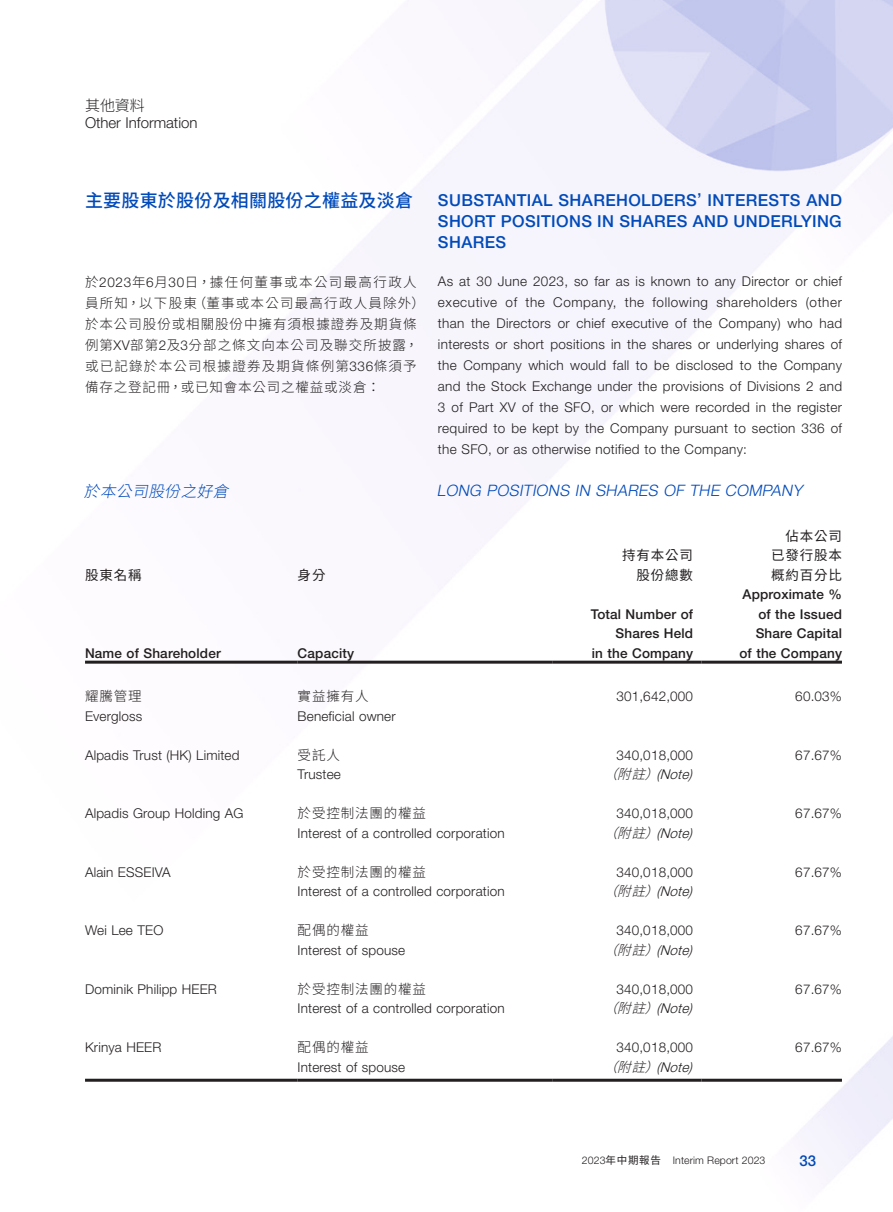
<style>
.page{position:relative;width:893px;height:1212px;background:#fff}
.page>*{position:absolute;margin:0;border:0;box-sizing:border-box;transform-origin:0 0}
.C_Heading_1{font:500 18px "Source Han Sans TC";letter-spacing:.015em;color:#004aba}
.Heading_1{font:500 16.5px/21px "Helvetica Neue LT Std";letter-spacing:.02em;color:#004aba;text-align:justify}
.Heading_2{font:italic 300 15.75px "Helvetica Neue LT Std";color:#004aba}
.C_Heading_2{font:italic 300 15.75px "Source Han Sans TC";color:#004aba}
.t1{font:300 15px "Helvetica Neue LT Std";color:#231f20}
.t2{font:300 15px "Source Han Sans TC";color:#231f20}
.t3{font:500 15px "Helvetica Neue LT Std";color:#004aba}
.Body_Text{font:300 13.5px/21px "Helvetica Neue LT Std";letter-spacing:.025em;color:#231f20;text-align:justify}
.C_Body_Text{font:300 13.5px "Helvetica Neue LT Std";letter-spacing:.015em;color:#231f20}
.C_Body_Text-2{font:300 13.5px/21px "Source Han Sans TC";letter-spacing:.07em;color:#231f20}
.C_Body_Text-3{font:500 13.5px "Helvetica Neue LT Std";letter-spacing:.015em;color:#231f20}
.C_Body_Text-4{font:italic 300 13.5px "Helvetica Neue LT Std";color:#231f20}
.C_Body_Text-5{font:13.5px "Source Han Sans TC";letter-spacing:.065em;color:#231f20}
.t4{font:300 10.5px "Helvetica Neue LT Std";letter-spacing:.01em;color:#231f20}
.s1{font-family:"Helvetica Neue LT Std"}
.s2{font-family:"Source Han Sans TC"}
.s3{font-family:"Source Han Sans TC";font-weight:400}
</style>
<div class="page">
<hr style="left:85px;top:661px;width:213px;height:3px;background:#231f20">
<hr style="left:298px;top:661px;width:255px;height:3px;background:#231f20">
<hr style="left:553px;top:661px;width:149px;height:3px;background:#231f20">
<hr style="left:702px;top:661px;width:140px;height:3px;background:#231f20">
<hr style="left:85px;top:1079px;width:213px;height:3px;background:#231f20">
<hr style="left:298px;top:1079px;width:255px;height:3px;background:#231f20">
<hr style="left:553px;top:1079px;width:149px;height:3px;background:#231f20">
<hr style="left:702px;top:1079px;width:140px;height:3px;background:#231f20">
<p class="t2" style="left:85px;top:97px;width:61px">其他資料</p>
<p class="t1" style="left:85px;top:114px;width:114px">Other Information</p>
<p class="C_Heading_1" style="left:85px;top:190px;width:329px">主要股東於股份及相關股份之權益及淡倉</p>
<p class="C_Body_Text-2" style="left:85px;top:272px;width:341px">於<span class="s1">2023</span>年<span class="s1">6</span>月<span class="s1">30</span>日，據任何董事或本公司最高行政人員所知，以下股東（董事或本公司最高行政人員除外）於本公司股份或相關股份中擁有須根據證券及期貨條例第<span class="s1">XV</span>部第<span class="s1">2</span>及<span class="s1">3</span>分部之條文向本公司及聯交所披露，或已記錄於本公司根據證券及期貨條例第<span class="s1">336</span>條須予備存之登記冊，或已知會本公司之權益或淡倉：</p>
<p class="C_Heading_2" style="left:84px;top:483px;width:154px">於本公司股份之好倉</p>
<p class="C_Body_Text-5" style="left:85px;top:567px;width:58px">股東名稱</p>
<p class="C_Body_Text-5" style="left:298px;top:567px;width:29px">身分</p>
<p class="C_Body_Text-3" style="left:85px;top:645px;width:137px">Name of Shareholder</p>
<p class="C_Body_Text-3" style="left:298px;top:645px;width:58px">Capacity</p>
<p class="Heading_1" style="left:438px;top:189px;width:405px">SUBSTANTIAL SHAREHOLDERS’ INTERESTS AND SHORT POSITIONS IN SHARES AND UNDERLYING SHARES</p>
<p class="Body_Text" style="left:438px;top:270px;width:406px">As at 30 June 2023, so far as is known to any Director or chief executive of the Company, the following shareholders (other than the Directors or chief executive of the Company) who had interests or short positions in the shares or underlying shares of the Company which would fall to be disclosed to the Company and the Stock Exchange under the provisions of Divisions 2 and 3 of Part XV of the SFO, or which were recorded in the register required to be kept by the Company pursuant to section 336 of the SFO, or as otherwise notified to the Company:</p>
<p class="Heading_2" style="left:437px;top:481px;width:370px">LONG POSITIONS IN SHARES OF THE COMPANY</p>
<p class="C_Body_Text-5" style="left:622px;top:547px;width:72px">持有本公司</p>
<p class="C_Body_Text-5" style="left:637px;top:567px;width:58px">股份總數</p>
<p class="C_Body_Text-3" style="left:591px;top:606px;width:104px">Total Number of</p>
<p class="C_Body_Text-3" style="left:615px;top:625px;width:79px">Shares Held</p>
<p class="C_Body_Text-3" style="left:592px;top:645px;width:103px">in the Company</p>
<p class="C_Body_Text-5" style="left:785px;top:528px;width:58px">佔本公司</p>
<p class="C_Body_Text-5" style="left:771px;top:547px;width:72px">已發行股本</p>
<p class="C_Body_Text-5" style="left:771px;top:567px;width:72px">概約百分比</p>
<p class="C_Body_Text-3" style="left:742px;top:586px;width:101px">Approximate %</p>
<p class="C_Body_Text-3" style="left:758px;top:606px;width:85px">of the Issued</p>
<p class="C_Body_Text-3" style="left:756px;top:625px;width:88px">Share Capital</p>
<p class="C_Body_Text-3" style="left:739px;top:645px;width:104px">of the Company</p>
<p class="C_Body_Text-2" style="left:85px;top:686px;width:58px">耀騰管理</p>
<p class="C_Body_Text-2" style="left:298px;top:686px;width:72px">實益擁有人</p>
<p class="C_Body_Text" style="left:616px;top:688px;width:78px">301,642,000</p>
<p class="C_Body_Text" style="left:795px;top:688px;width:48px">60.03%</p>
<p class="C_Body_Text" style="left:85px;top:707px;width:59px">Evergloss</p>
<p class="C_Body_Text" style="left:298px;top:707px;width:100px">Beneficial owner</p>
<p class="C_Body_Text" style="left:85px;top:746px;width:156px">Alpadis Trust (HK) Limited</p>
<p class="C_Body_Text-2" style="left:298px;top:744px;width:44px">受託人</p>
<p class="C_Body_Text" style="left:616px;top:746px;width:78px">340,018,000</p>
<p class="C_Body_Text" style="left:795px;top:746px;width:48px">67.67%</p>
<p class="C_Body_Text" style="left:298px;top:766px;width:45px">Trustee</p>
<p class="C_Body_Text-4" style="left:604px;top:766px;width:90px"><span class="s2">（附註）</span>(Note)</p>
<p class="C_Body_Text" style="left:85px;top:805px;width:160px">Alpadis Group Holding AG</p>
<p class="C_Body_Text-2" style="left:298px;top:803px;width:130px">於受控制法團的權益</p>
<p class="C_Body_Text" style="left:616px;top:805px;width:78px">340,018,000</p>
<p class="C_Body_Text" style="left:795px;top:805px;width:48px">67.67%</p>
<p class="C_Body_Text" style="left:298px;top:824px;width:208px">Interest of a controlled corporation</p>
<p class="C_Body_Text-4" style="left:604px;top:824px;width:90px"><span class="s2">（附註）</span>(Note)</p>
<p class="C_Body_Text" style="left:85px;top:863px;width:87px">Alain ESSEIVA</p>
<p class="C_Body_Text-2" style="left:298px;top:861px;width:130px">於受控制法團的權益</p>
<p class="C_Body_Text" style="left:616px;top:863px;width:78px">340,018,000</p>
<p class="C_Body_Text" style="left:795px;top:863px;width:48px">67.67%</p>
<p class="C_Body_Text" style="left:298px;top:883px;width:208px">Interest of a controlled corporation</p>
<p class="C_Body_Text-4" style="left:604px;top:883px;width:90px"><span class="s2">（附註）</span>(Note)</p>
<p class="C_Body_Text" style="left:85px;top:922px;width:80px">Wei Lee TEO</p>
<p class="C_Body_Text-2" style="left:298px;top:920px;width:72px">配偶的權益</p>
<p class="C_Body_Text" style="left:616px;top:922px;width:78px">340,018,000</p>
<p class="C_Body_Text" style="left:795px;top:922px;width:48px">67.67%</p>
<p class="C_Body_Text" style="left:298px;top:941px;width:109px">Interest of spouse</p>
<p class="C_Body_Text-4" style="left:604px;top:941px;width:90px"><span class="s2">（附註）</span>(Note)</p>
<p class="C_Body_Text" style="left:85px;top:980px;width:133px">Dominik Philipp HEER</p>
<p class="C_Body_Text-2" style="left:298px;top:978px;width:130px">於受控制法團的權益</p>
<p class="C_Body_Text" style="left:616px;top:980px;width:78px">340,018,000</p>
<p class="C_Body_Text" style="left:795px;top:980px;width:48px">67.67%</p>
<p class="C_Body_Text" style="left:298px;top:1000px;width:208px">Interest of a controlled corporation</p>
<p class="C_Body_Text-4" style="left:604px;top:1000px;width:90px"><span class="s2">（附註）</span>(Note)</p>
<p class="C_Body_Text" style="left:85px;top:1039px;width:78px">Krinya HEER</p>
<p class="C_Body_Text-2" style="left:298px;top:1037px;width:72px">配偶的權益</p>
<p class="C_Body_Text" style="left:616px;top:1039px;width:78px">340,018,000</p>
<p class="C_Body_Text" style="left:795px;top:1039px;width:48px">67.67%</p>
<p class="C_Body_Text" style="left:298px;top:1058px;width:109px">Interest of spouse</p>
<p class="C_Body_Text-4" style="left:604px;top:1058px;width:90px"><span class="s2">（附註）</span>(Note)</p>
<p class="t4" style="left:582px;top:1153px;width:185px">2023<span class="s3">年中期報告</span> Interim Report 2023</p>
<p class="t3" style="left:800px;top:1151px;width:18px">33</p>
</div>
